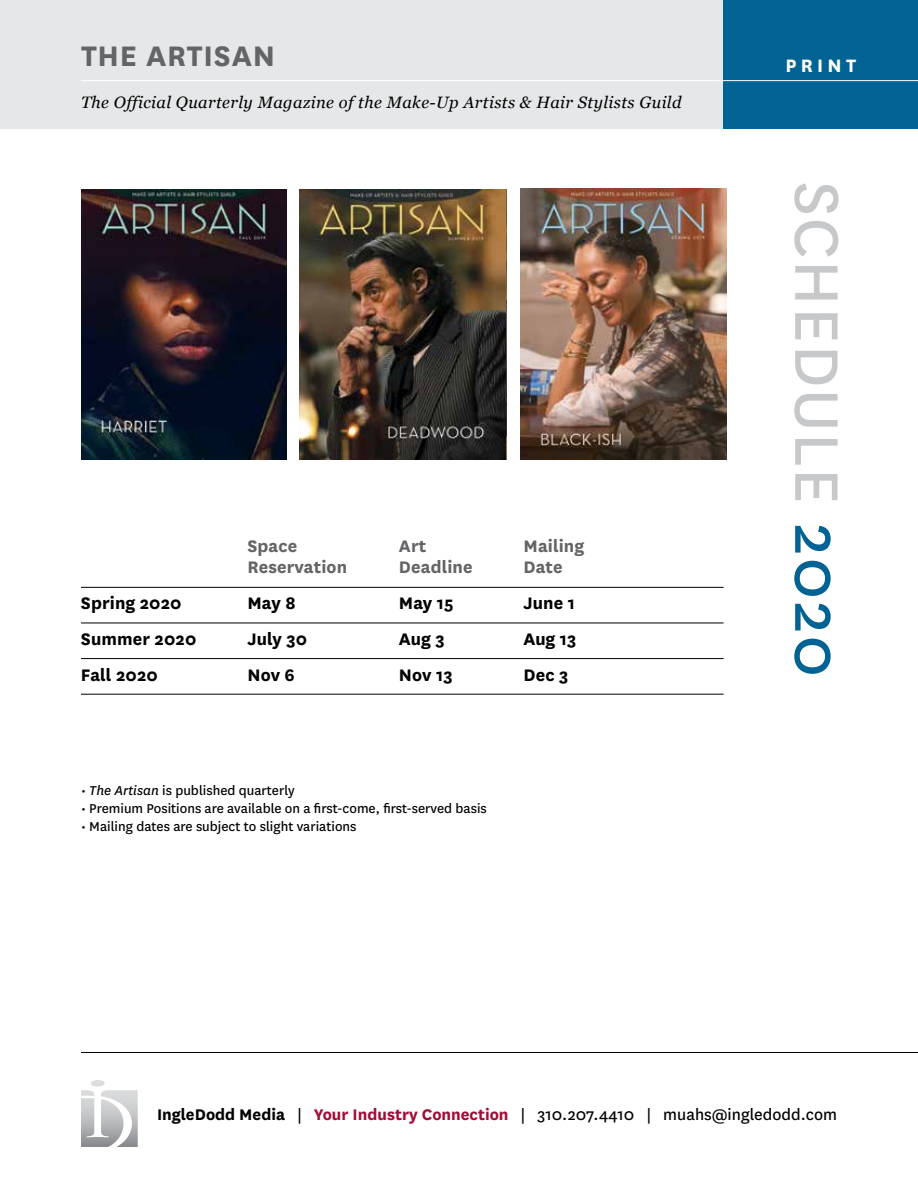
<style>
.page{position:relative;width:918px;height:1188px;background:#fff}
.page>*{position:absolute;margin:0;border:0;box-sizing:border-box;transform-origin:0 0}
.t1{font:72px "National";letter-spacing:.025em;color:#c7c8ca}
.t2{font:700 33px "National";letter-spacing:.025em;color:#636466}
.t3{font:700 21px "National";letter-spacing:.2em;color:#fff}
.t4{font:700 19.5px "National";letter-spacing:.005em;color:#000}
.t5{font:700 19.5px "National";letter-spacing:.005em;color:#636466}
.t6{font:18px "National";color:#000}
.t7{font:italic 16.5px "Georgia";letter-spacing:.025em;color:#000}
.t8{font:15px "National";color:#000}
.s1{font-style:italic}
.s2{color:#006394}
.s3{font-weight:700}
.s4{font-weight:700;color:#a30b35}
</style>
<div class="page">
<div style="left:0;top:0;width:918px;height:129px;background:#e6e7e8"></div>
<div style="left:724px;top:0;width:194px;height:129px;background:#006394"></div>
<hr style="left:81px;top:80px;width:837px;height:1px;background:#fff">
<hr style="left:81px;top:1052px;width:837px;height:1px;background:#000">
<svg style="left:81px;top:1080px;width:57px;height:67px"></svg>
<img style="left:81px;top:189px;width:206px;height:270px">
<img style="left:520px;top:189px;width:206px;height:270px">
<hr style="left:81px;top:587px;width:643px;height:1px;background:#000">
<hr style="left:81px;top:623px;width:643px;height:1px;background:#000">
<hr style="left:81px;top:658px;width:643px;height:1px;background:#000">
<hr style="left:81px;top:694px;width:643px;height:1px;background:#000">
<img style="left:299px;top:190px;width:206px;height:270px">
<h2 class="t2" style="left:81px;top:33px;width:196px">THE ARTISAN</h2>
<p class="t7" style="left:81px;top:90px;width:602px">The Official Quarterly Magazine of the Make-Up Artists &amp; Hair Stylists Guild</p>
<h3 class="t5" style="left:247px;top:532px;width:51px">Space</h3>
<h3 class="t5" style="left:399px;top:532px;width:29px">Art</h3>
<h3 class="t5" style="left:523px;top:532px;width:62px">Mailing</h3>
<h3 class="t5" style="left:247px;top:553px;width:101px">Reservation</h3>
<h3 class="t5" style="left:399px;top:553px;width:75px">Deadline</h3>
<h3 class="t5" style="left:523px;top:553px;width:41px">Date</h3>
<h3 class="t4" style="left:81px;top:589px;width:102px">Spring 2020</h3>
<h3 class="t4" style="left:247px;top:589px;width:50px">May 8</h3>
<h3 class="t4" style="left:399px;top:589px;width:56px">May 15</h3>
<h3 class="t4" style="left:523px;top:589px;width:53px">June 1</h3>
<h3 class="t4" style="left:81px;top:625px;width:117px">Summer 2020</h3>
<h3 class="t4" style="left:247px;top:625px;width:61px">July 30</h3>
<h3 class="t4" style="left:399px;top:625px;width:47px">Aug 3</h3>
<h3 class="t4" style="left:523px;top:625px;width:54px">Aug 13</h3>
<h3 class="t4" style="left:81px;top:661px;width:78px">Fall 2020</h3>
<h3 class="t4" style="left:247px;top:661px;width:49px">Nov 6</h3>
<h3 class="t4" style="left:399px;top:661px;width:55px">Nov 13</h3>
<h3 class="t4" style="left:523px;top:661px;width:46px">Dec 3</h3>
<p class="t8" style="left:81px;top:781px;width:215px">• <span class="s1">The Artisan</span> is published quarterly</p>
<p class="t8" style="left:81px;top:799px;width:407px">• Premium Positions are available on a first-come, first-served basis</p>
<p class="t8" style="left:81px;top:817px;width:277px">• Mailing dates are subject to slight variations</p>
<h3 class="t3" style="left:786px;top:51px;width:72px">PRINT</h3>
<h1 class="t1" style="left:865px;top:182px;width:497px;rotate:90deg">SCHEDULE <span class="s2">2020</span></h1>
<p class="t6" style="left:157px;top:1103px;width:681px"><span class="s3">IngleDodd Media</span> | <span class="s4">Your Industry Connection</span> | 310.207.4410 | muahs@ingledodd.com</p>
</div>
